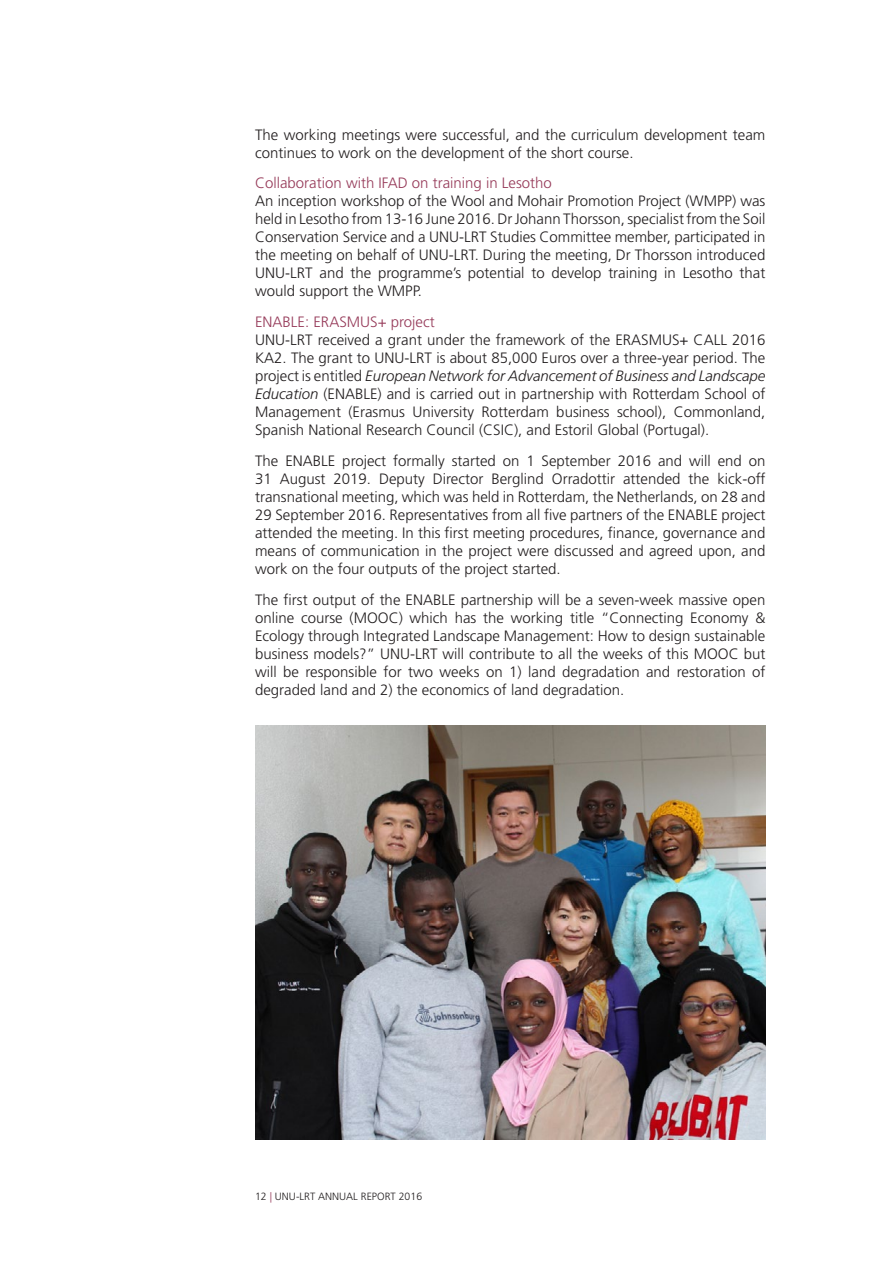
<style>
.page{position:relative;width:893px;height:1263px;background:#fff}
.page>*{position:absolute;margin:0;border:0;box-sizing:border-box;transform-origin:0 0}
.t1{font:300 15px/18px "Frutiger LT Std";color:#221e1f;text-align:justify}
.t2{font:300 15px "Frutiger LT Std";color:#963a59}
.t3{font:300 10.5px "Frutiger LT Std";color:#221e1f}
.s1{font-style:italic}
.s2{color:#963a59}
</style>
<div class="page">
<img style="left:255px;top:725px;width:510px;height:415px">
<p class="t1" style="left:255px;top:126px;width:512px">The working meetings were successful, and the curriculum development team continues to work on the development of the short course.</p>
<p class="t2" style="left:255px;top:175px;width:298px">Collaboration with IFAD on training in Lesotho</p>
<p class="t1" style="left:255px;top:192px;width:512px">An inception workshop of the Wool and Mohair Promotion Project (WMPP) was held in Lesotho from 13-16 June 2016. Dr Johann Thorsson, specialist from the Soil Conservation Service and a UNU-LRT Studies Committee member, participated in the meeting on behalf of UNU-LRT. During the meeting, Dr Thorsson introduced UNU-LRT and the programme’s potential to develop training in Lesotho that would support the WMPP.</p>
<p class="t2" style="left:255px;top:313px;width:181px">ENABLE: ERASMUS+ project</p>
<p class="t1" style="left:255px;top:331px;width:512px">UNU-LRT received a grant under the framework of the ERASMUS+ CALL 2016<br>KA2. The grant to UNU-LRT is about 85,000 Euros over a three-year period. The project is entitled <span class="s1">European Network for Advancement of Business and Landscape Education</span> (ENABLE) and is carried out in partnership with Rotterdam School of Management (Erasmus University Rotterdam business school), Commonland, Spanish National Research Council (CSIC), and Estoril Global (Portugal).</p>
<p class="t1" style="left:255px;top:452px;width:512px">The ENABLE project formally started on 1 September 2016 and will end on 31 August 2019. Deputy Director Berglind Orradottir attended the kick-off transnational meeting, which was held in Rotterdam, the Netherlands, on 28 and 29 September 2016. Representatives from all five partners of the ENABLE project attended the meeting. In this first meeting procedures, finance, governance and means of communication in the project were discussed and agreed upon, and work on the four outputs of the project started.</p>
<p class="t1" style="left:255px;top:591px;width:512px">The first output of the ENABLE partnership will be a seven-week massive open online course (MOOC) which has the working title “Connecting Economy &amp; Ecology through Integrated Landscape Management: How to design sustainable business models?” UNU-LRT will contribute to all the weeks of this MOOC but will be responsible for two weeks on 1) land degradation and restoration of degraded land and 2) the economics of land degradation.</p>
<p class="t3" style="left:255px;top:1190px;width:169px">12 <span class="s2">|</span> UNU-LRT ANNUAL REPORT 2016</p>
</div>
